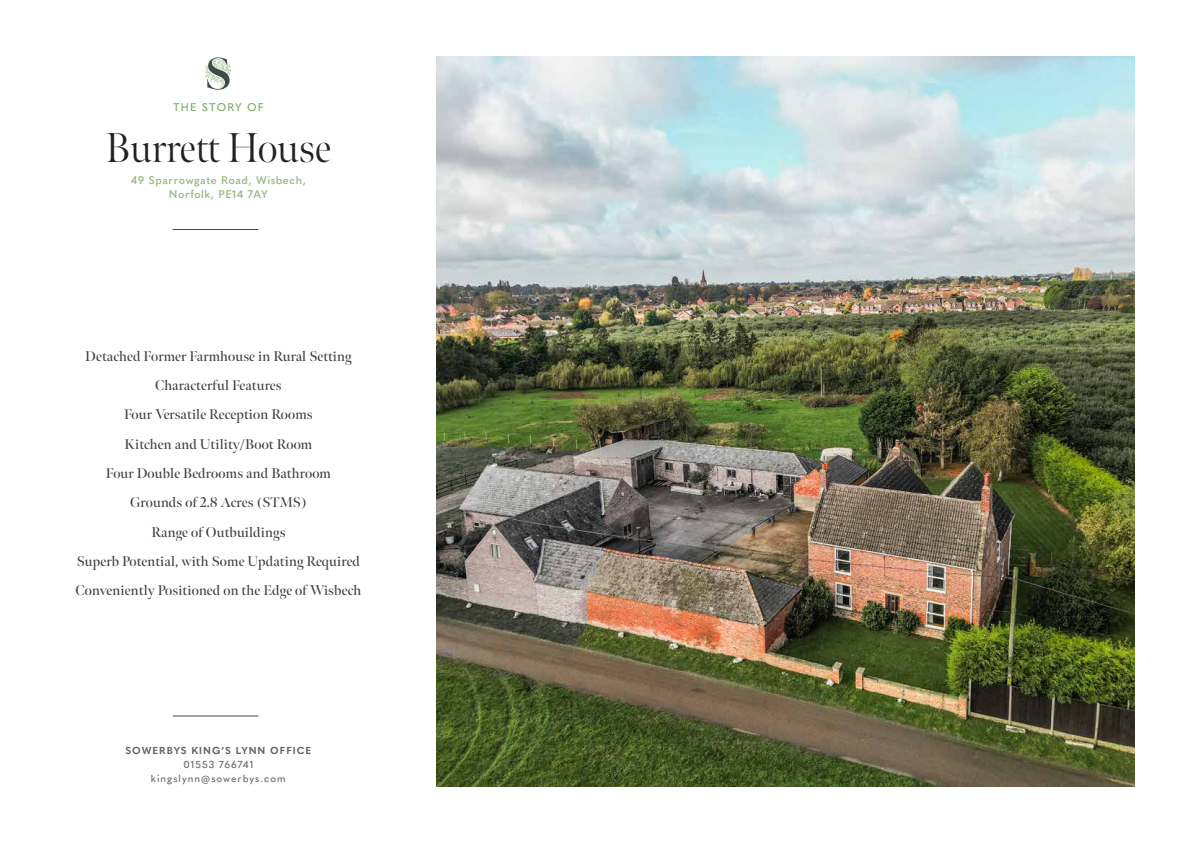
<style>
.page{position:relative;width:1191px;height:842px;background:#fff}
.page>*{position:absolute;margin:0;border:0;box-sizing:border-box;transform-origin:0 0}
.t1{font:300 41.5px "Meno Banner";color:#222223}
.t2{font:600 14px/29.3px "Meno Banner";letter-spacing:.01em;color:#434141;text-align:center}
.t3{font:600 11px/14px "Quasimoda";letter-spacing:.05em;color:#96ba81;text-align:center}
.t4{font:500 11px "Quasimoda";letter-spacing:.1em;color:#76aa62}
.t5{font:500 10px/14px "Quasimoda";letter-spacing:.1em;color:#5e6662;text-align:center}
.t6{font:700 10px "Quasimoda";letter-spacing:.1em;color:#5e6662}
</style>
<div class="page">
<img style="left:437px;top:57px;width:697px;height:729px">
<hr style="left:173px;top:715px;width:85px;height:1px;background:#3e4b47">
<hr style="left:173px;top:229px;width:85px;height:1px;background:#3e4b47">
<svg style="left:205px;top:57px;width:27px;height:33px"></svg>
<p class="t4" style="left:173px;top:99px;width:92px">THE STORY OF</p>
<h1 class="t1" style="left:106px;top:123px;width:226px">Burrett House</h1>
<p class="t3" style="left:131px;top:172px;width:177px">49 Sparrowgate Road, Wisbech,<br>Norfolk, PE14 7AY</p>
<p class="t2" style="left:76px;top:341px;width:287px">Detached Former Farmhouse in Rural Setting Characterful Features<br>Four Versatile Reception Rooms<br>Kitchen and Utility/Boot Room<br>Four Double Bedrooms and Bathroom<br>Grounds of 2.8 Acres (STMS)<br>Range of Outbuildings<br>Superb Potential, with Some Updating Required Conveniently Positioned on the Edge of Wisbech</p>
<p class="t6" style="left:125px;top:743px;width:187px">SOWERBYS KING’S LYNN OFFICE</p>
<p class="t5" style="left:151px;top:757px;width:136px">01553 766741 kingslynn@sowerbys.com</p>
</div>
